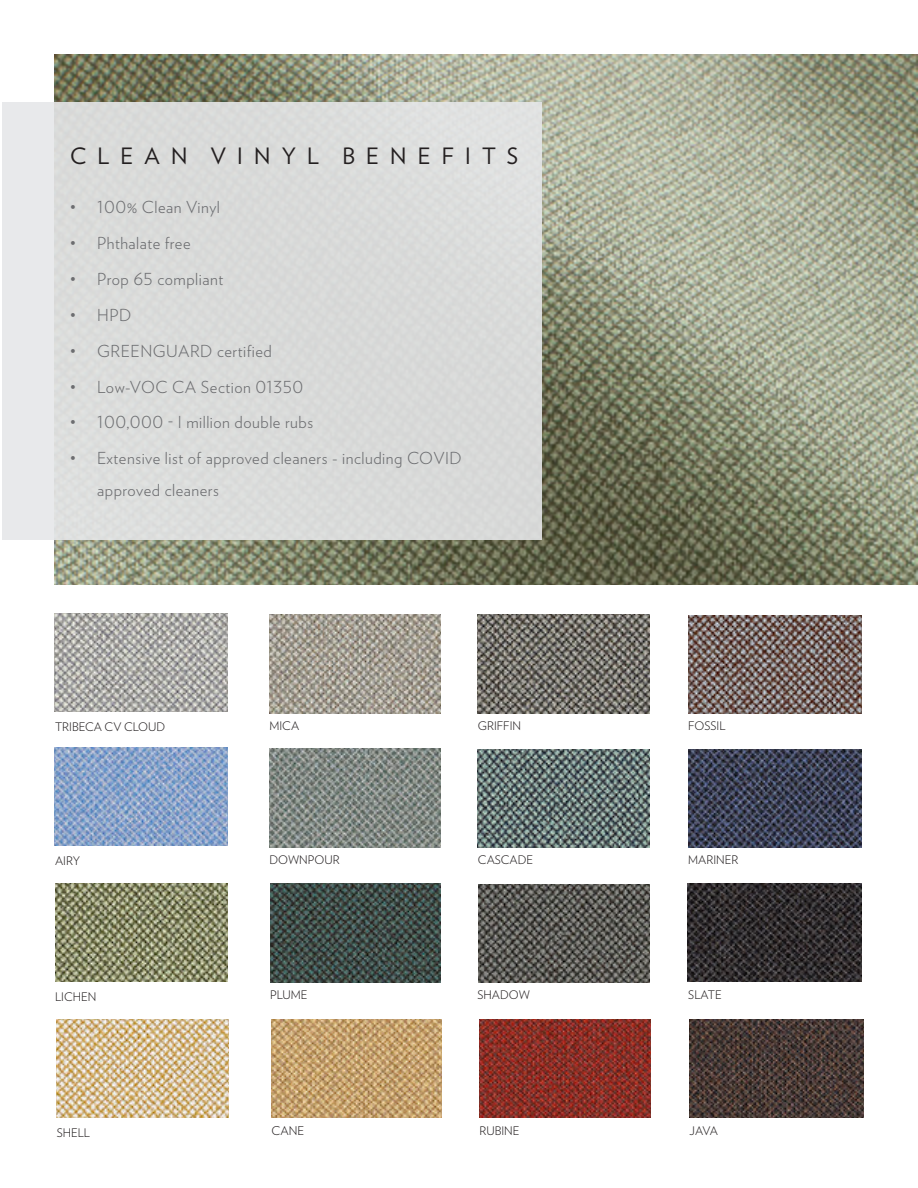
<style>
.page{position:relative;width:918px;height:1188px;background:#fff}
.page>*{position:absolute;margin:0;border:0;box-sizing:border-box;transform-origin:0 0}
.t1{font:22.5px "Verlag";letter-spacing:.5em;color:#231f20}
.t2{font:300 16.5px/31.5px "Verlag";letter-spacing:.03em;color:#6c6d70}
.t3{font:300 12px "Verlag";color:#231f20}
.t4{font:300 11.85px "Verlag";color:#231f20}
</style>
<div class="page">
<img style="left:54px;top:54px;width:864px;height:531px">
<img style="left:55px;top:614px;width:172px;height:98px">
<img style="left:478px;top:749px;width:171px;height:98px">
<img style="left:269px;top:749px;width:171px;height:98px">
<img style="left:688px;top:749px;width:174px;height:99px">
<img style="left:270px;top:884px;width:170px;height:98px">
<img style="left:55px;top:883px;width:172px;height:99px">
<img style="left:478px;top:884px;width:171px;height:98px">
<img style="left:688px;top:884px;width:174px;height:98px">
<img style="left:272px;top:1019px;width:170px;height:99px">
<img style="left:479px;top:1019px;width:172px;height:99px">
<img style="left:689px;top:1019px;width:174px;height:99px">
<img style="left:57px;top:1020px;width:172px;height:98px">
<img style="left:55px;top:748px;width:172px;height:98px">
<img style="left:478px;top:615px;width:171px;height:98px">
<img style="left:269px;top:615px;width:171px;height:98px">
<img style="left:688px;top:615px;width:174px;height:99px">
<div style="left:2px;top:103px;width:540px;height:437px;background:linear-gradient(to right,#dfe0e0,#d8d9d8)"></div>
<p class="t1" style="left:70px;top:139px;width:450px">CLEAN VINYL BENEFITS</p>
<p class="t2" style="left:70px;top:191px;width:151px">• 100% Clean Vinyl</p>
<p class="t2" style="left:70px;top:227px;width:122px">• Phthalate free</p>
<p class="t2" style="left:70px;top:262px;width:155px">• Prop 65 compliant</p>
<p class="t2" style="left:70px;top:298px;width:63px">• HPD</p>
<p class="t2" style="left:70px;top:334px;width:203px">• GREENGUARD certified</p>
<p class="t2" style="left:70px;top:370px;width:235px">• Low-VOC CA Section 01350</p>
<p class="t2" style="left:70px;top:406px;width:245px">• 100,000 - I million double rubs</p>
<p class="t2" style="left:97px;top:442px;width:366px;text-indent:-27px">• Extensive list of approved cleaners - including COVID approved cleaners</p>
<p class="t4" style="left:55px;top:718px;width:112px">TRIBECA CV CLOUD</p>
<p class="t4" style="left:269px;top:717px;width:31px">MICA</p>
<p class="t4" style="left:478px;top:717px;width:45px">GRIFFIN</p>
<p class="t4" style="left:688px;top:717px;width:39px">FOSSIL</p>
<p class="t4" style="left:55px;top:852px;width:27px">AIRY</p>
<p class="t4" style="left:269px;top:851px;width:72px">DOWNPOUR</p>
<p class="t4" style="left:478px;top:851px;width:57px">CASCADE</p>
<p class="t4" style="left:688px;top:851px;width:52px">MARINER</p>
<p class="t4" style="left:55px;top:988px;width:43px">LICHEN</p>
<p class="t4" style="left:270px;top:986px;width:39px">PLUME</p>
<p class="t4" style="left:477px;top:986px;width:54px">SHADOW</p>
<p class="t4" style="left:688px;top:986px;width:35px">SLATE</p>
<p class="t4" style="left:57px;top:1124px;width:35px">SHELL</p>
<p class="t3" style="left:272px;top:1122px;width:34px">CANE</p>
<p class="t4" style="left:479px;top:1122px;width:42px">RUBINE</p>
<p class="t4" style="left:690px;top:1122px;width:30px">JAVA</p>
</div>
